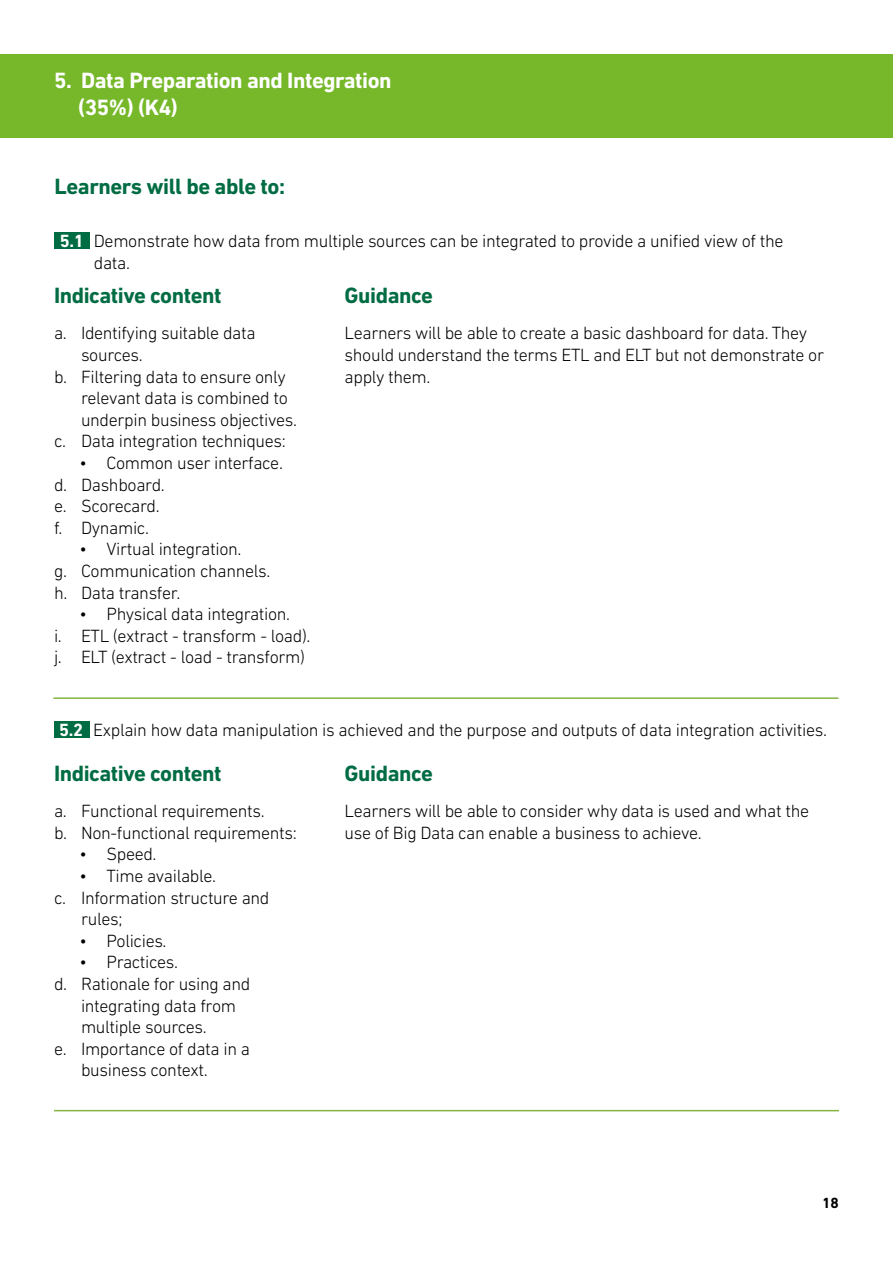
<style>
.page{position:relative;width:893px;height:1263px;background:#fff}
.page>*{position:absolute;margin:0;border:0;box-sizing:border-box;transform-origin:0 0}
.t1{font:700 22.5px "DIN Next LT Pro";letter-spacing:-.02em;color:#006c43}
.t2{font:700 22.5px/27px "DIN Next LT Pro";letter-spacing:-.02em;color:#fff}
.t3{font:300 18px/21.6px "DIN Next LT Pro";letter-spacing:-.02em;color:#000}
.t4{font:700 18px "DIN Next LT Pro";color:#fff}
.t5{font:700 15px "DIN Next LT Pro";color:#000}
.s1{font-weight:700;color:#fff}
</style>
<div class="page">
<hr style="left:53px;top:697px;width:785px;height:2px;background:#84b443">
<div style="left:0;top:54px;width:893px;height:84px;background:#76b82a"></div>
<div style="left:55px;top:232px;width:35px;height:17px;background:#006c43"></div>
<div style="left:54px;top:721px;width:36px;height:16px;background:#006c43"></div>
<hr style="left:54px;top:1110px;width:785px;height:1px;background:#84b443">
<p class="t2" style="left:78px;top:67px;width:315px;text-indent:-24px">5. Data Preparation and Integration (35%) (K4)</p>
<p class="t1" style="left:55px;top:173px;width:232px">Learners will be able to:</p>
<p class="t4" style="left:60px;top:231px;width:25px">5.1</p>
<p class="t3" style="left:94px;top:230px;width:691px">Demonstrate how data from multiple sources can be integrated to provide a unified view of the data.</p>
<p class="t1" style="left:54px;top:282px;width:169px">Indicative content</p>
<p class="t3" style="left:54px;top:322px;width:203px">a. Identifying suitable data</p>
<p class="t3" style="left:81px;top:344px;width:63px">sources.</p>
<p class="t3" style="left:54px;top:365px;width:234px">b. Filtering data to ensure only</p>
<p class="t3" style="left:81px;top:387px;width:208px">relevant data is combined to</p>
<p class="t3" style="left:81px;top:409px;width:218px">underpin business objectives.</p>
<p class="t3" style="left:54px;top:430px;width:233px">c. Data integration techniques:</p>
<p class="t3" style="left:54px;top:452px;width:230px;text-indent:26px">• Common user interface. d. Dashboard.<br>e. Scorecard.<br>f. Dynamic.</p>
<p class="t3" style="left:54px;top:538px;width:218px;text-indent:26px">• Virtual integration.<br>g. Communication channels. h. Data transfer.</p>
<p class="t3" style="left:54px;top:603px;width:258px;text-align:center">• Physical data integration.<br>i. ETL (extract - transform - load). j. ELT (extract - load - transform)</p>
<p class="t1" style="left:345px;top:282px;width:90px">Guidance</p>
<p class="t3" style="left:345px;top:322px;width:481px">Learners will be able to create a basic dashboard for data. They should understand the terms ETL and ELT but not demonstrate or apply them.</p>
<p class="t3" style="left:59px;top:719px;width:769px"><span class="s1">5.2</span> Explain how data manipulation is achieved and the purpose and outputs of data integration activities.</p>
<p class="t1" style="left:54px;top:760px;width:169px">Indicative content</p>
<p class="t3" style="left:54px;top:800px;width:244px">a. Functional requirements.<br>b. Non-functional requirements:</p>
<p class="t3" style="left:80px;top:843px;width:79px">• Speed.</p>
<p class="t3" style="left:80px;top:865px;width:138px">• Time available.</p>
<p class="t3" style="left:54px;top:886px;width:217px">c. Information structure and</p>
<p class="t3" style="left:81px;top:908px;width:43px">rules;</p>
<p class="t3" style="left:80px;top:930px;width:89px">• Policies.</p>
<p class="t3" style="left:80px;top:951px;width:100px">• Practices.</p>
<p class="t3" style="left:54px;top:973px;width:198px">d. Rationale for using and</p>
<p class="t3" style="left:81px;top:994px;width:157px">integrating data from</p>
<p class="t3" style="left:81px;top:1016px;width:127px">multiple sources.</p>
<p class="t3" style="left:54px;top:1038px;width:198px">e. Importance of data in a</p>
<p class="t3" style="left:81px;top:1059px;width:128px">business context.</p>
<p class="t1" style="left:345px;top:760px;width:90px">Guidance</p>
<p class="t3" style="left:345px;top:800px;width:466px">Learners will be able to consider why data is used and what the use of Big Data can enable a business to achieve.</p>
<p class="t5" style="left:822px;top:1194px;width:18px">18</p>
</div>
